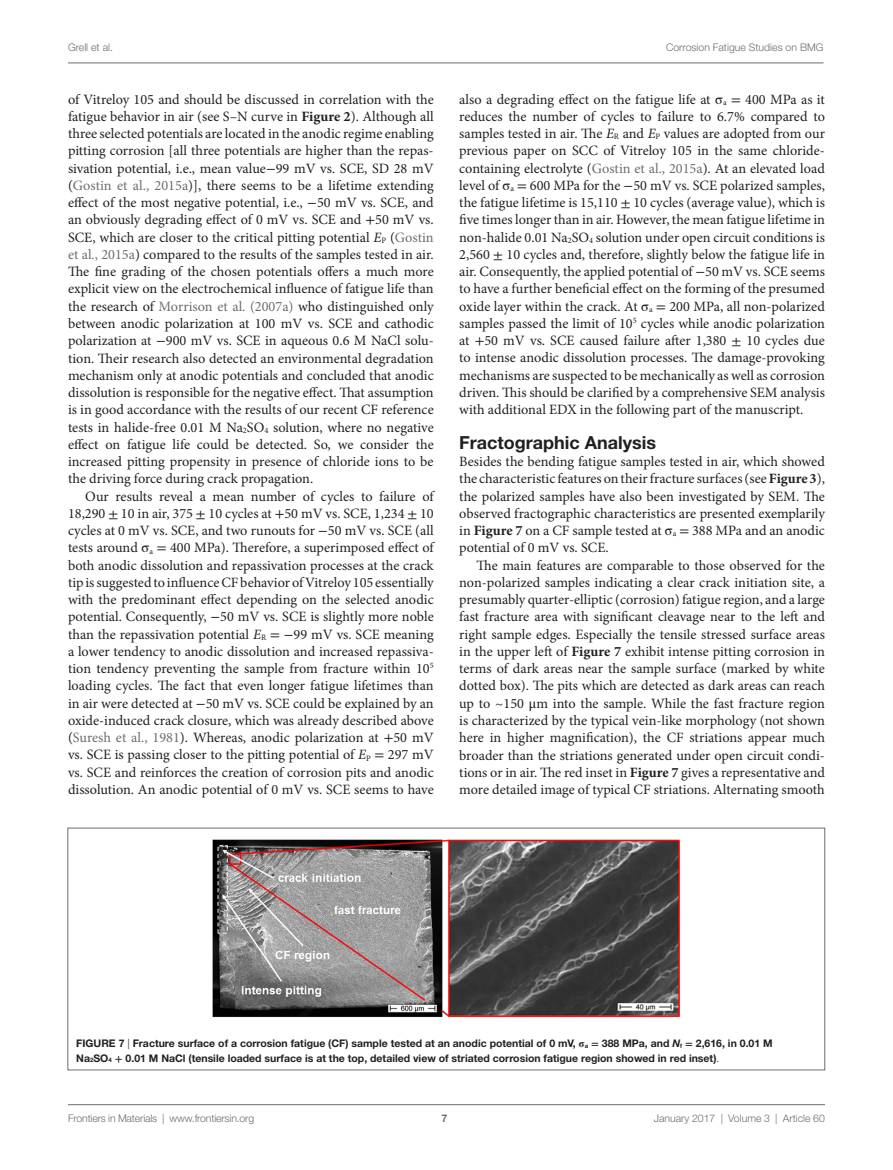
<style>
.page{position:relative;width:893px;height:1170px;background:#fff}
.page>*{position:absolute;margin:0;border:0;box-sizing:border-box;transform-origin:0 0}
.t1{font:700 18px "Helvetica Neue LT Std";color:#231f20}
.t2{font:14.25px/17.2px "Minion Pro";color:#231f20;text-align:justify}
.t3{font:700 10.5px/14.2px "Helvetica Neue LT Std";color:#231f20}
.t4{font:300 10.5px "Helvetica Neue LT Std";color:#6c6d70}
.t5{font:700 10.5px "Helvetica Neue LT Std";color:#6c6d70}
.s1{font-weight:700}
.s2{font-family:"STIX General"}
.s3{color:#6c6d70}
.s4{font-style:italic}
.s5{font-weight:300}
</style>
<div class="page">
<img style="left:212px;top:839px;width:468px;height:178px">
<hr style="left:68px;top:1104px;width:757px;height:1px;background:#6c6d70">
<hr style="left:68px;top:63px;width:755px;height:1px;background:#6c6d70">
<p class="t4" style="left:68px;top:41px;width:46px">Grell et al.</p>
<p class="t4" style="left:666px;top:41px;width:159px">Corrosion Fatigue Studies on BMG</p>
<p class="t2" style="left:68px;top:90px;width:367px">of Vitreloy 105 and should be discussed in correlation with the fatigue behavior in air (see S–N curve in <span class="s1">Figure 2</span>). Although all three selected potentials are located in the anodic regime enabling pitting corrosion [all three potentials are higher than the repas&shy;sivation potential, i.e., mean value<span class="s2">−</span>99 mV vs. SCE, SD 28 mV (<span class="s3">Gostin et al., 2015a</span>)], there seems to be a lifetime extending effect of the most negative potential, i.e., <span class="s2">−</span>50 mV vs. SCE, and an obviously degrading effect of 0 mV vs. SCE and <span class="s2">+</span>50 mV vs.<br>SCE, which are closer to the critical pitting potential <span class="s4">E</span><sub>P</sub> (<span class="s3">Gostin et al., 2015a</span>) compared to the results of the samples tested in air.<br>The fine grading of the chosen potentials offers a much more explicit view on the electrochemical influence of fatigue life than the research of <span class="s3">Morrison et al. (2007a)</span> who distinguished only between anodic polarization at 100 mV vs. SCE and cathodic polarization at <span class="s2">−</span>900 mV vs. SCE in aqueous 0.6 M NaCl solu&shy;tion. Their research also detected an environmental degradation mechanism only at anodic potentials and concluded that anodic dissolution is responsible for the negative effect. That assumption is in good accordance with the results of our recent CF reference tests in halide-free 0.01 M Na<sub>2</sub>SO<sub>4</sub> solution, where no negative effect on fatigue life could be detected. So, we consider the increased pitting propensity in presence of chloride ions to be the driving force during crack propagation.</p>
<p class="t2" style="left:68px;top:487px;width:367px;text-indent:17px">Our results reveal a mean number of cycles to failure of 18,290 <span class="s2">±</span> 10 in air, 375 <span class="s2">±</span> 10 cycles at <span class="s2">+</span>50 mV vs. SCE, 1,234 <span class="s2">±</span> 10 cycles at 0 mV vs. SCE, and two runouts for <span class="s2">−</span>50 mV vs. SCE (all tests around <span class="s2">σ</span><sub>a</sub> <span class="s2">=</span> 400 MPa). Therefore, a superimposed effect of both anodic dissolution and repassivation processes at the crack tip is suggested to influence CF behavior of Vitreloy 105 essentially with the predominant effect depending on the selected anodic potential. Consequently, <span class="s2">−</span>50 mV vs. SCE is slightly more noble than the repassivation potential <span class="s4">E</span><sub>R</sub> <span class="s2">= −</span>99 mV vs. SCE meaning a lower tendency to anodic dissolution and increased repassiva&shy;tion tendency preventing the sample from fracture within 10<sup>5 </sup>loading cycles. The fact that even longer fatigue lifetimes than in air were detected at <span class="s2">−</span>50 mV vs. SCE could be explained by an oxide-induced crack closure, which was already described above (<span class="s3">Suresh et al., 1981</span>). Whereas, anodic polarization at <span class="s2">+</span>50 mV vs. SCE is passing closer to the pitting potential of <span class="s4">E</span><sub>P</sub> <span class="s2">=</span> 297 mV vs. SCE and reinforces the creation of corrosion pits and anodic dissolution. An anodic potential of 0 mV vs. SCE seems to have</p>
<p class="t2" style="left:459px;top:90px;width:367px">also a degrading effect on the fatigue life at <span class="s2">σ</span><sub>a</sub> <span class="s2">=</span> 400 MPa as it reduces the number of cycles to failure to 6.7% compared to samples tested in air. The <span class="s4">E</span><sub>R</sub> and <span class="s4">E</span><sub>P</sub> values are adopted from our previous paper on SCC of Vitreloy 105 in the same chloride&shy;containing electrolyte (<span class="s3">Gostin et al., 2015a</span>). At an elevated load level of <span class="s2">σ</span><sub>a</sub> <span class="s2">=</span> 600 MPa for the <span class="s2">−</span>50 mV vs. SCE polarized samples, the fatigue lifetime is 15,110 <span class="s2">±</span> 10 cycles (average value), which is five times longer than in air. However, the mean fatigue lifetime in non-halide 0.01 Na<sub>2</sub>SO<sub>4</sub> solution under open circuit conditions is 2,560 <span class="s2">±</span> 10 cycles and, therefore, slightly below the fatigue life in air. Consequently, the applied potential of <span class="s2">−</span>50 mV vs. SCE seems to have a further beneficial effect on the forming of the presumed oxide layer within the crack. At <span class="s2">σ</span><sub>a</sub> <span class="s2">=</span> 200 MPa, all non-polarized samples passed the limit of 10<sup>5</sup> cycles while anodic polarization at <span class="s2">+</span>50 mV vs. SCE caused failure after 1,380 <span class="s2">±</span> 10 cycles due to intense anodic dissolution processes. The damage-provoking mechanisms are suspected to be mechanically as well as corrosion driven. This should be clarified by a comprehensive SEM analysis with additional EDX in the following part of the manuscript.</p>
<p class="t1" style="left:459px;top:431px;width:198px">Fractographic Analysis</p>
<p class="t2" style="left:459px;top:453px;width:367px">Besides the bending fatigue samples tested in air, which showed the characteristic features on their fracture surfaces (see <span class="s1">Figure 3</span>), the polarized samples have also been investigated by SEM. The observed fractographic characteristics are presented exemplarily in <span class="s1">Figure 7</span> on a CF sample tested at <span class="s2">σ</span><sub>a</sub> <span class="s2">=</span> 388 MPa and an anodic potential of 0 mV vs. SCE.</p>
<p class="t2" style="left:459px;top:556px;width:367px;text-indent:17px">The main features are comparable to those observed for the non-polarized samples indicating a clear crack initiation site, a presumably quarter-elliptic (corrosion) fatigue region, and a large fast fracture area with significant cleavage near to the left and right sample edges. Especially the tensile stressed surface areas in the upper left of <span class="s1">Figure 7</span> exhibit intense pitting corrosion in terms of dark areas near the sample surface (marked by white dotted box). The pits which are detected as dark areas can reach up to ~150 <span class="s2">μ</span>m into the sample. While the fast fracture region is characterized by the typical vein-like morphology (not shown here in higher magnification), the CF striations appear much broader than the striations generated under open circuit condi&shy;tions or in air. The red inset in <span class="s1">Figure 7</span> gives a representative and more detailed image of typical CF striations. Alternating smooth</p>
<p class="t3" style="left:76px;top:1036px;width:698px">FIG URE 7 <span class="s5">|</span> Fracture surface of a corrosion fatigue (CF) sample tested at an anodic potential of 0 mV, <span class="s2">σ</span><sub>a</sub> <span class="s2">=</span> 388 MPa, and <span class="s4">N</span><sub>f</sub> <span class="s2">=</span> 2,616, in 0.01 M<br>Na<sub>2</sub>SO<sub>4</sub> <span class="s2">+</span> 0.01 M NaCl (tensile loaded surface is at the top, detailed view of striated corrosion fatigue region showed in red inset)<span class="s5">.</span></p>
<p class="t4" style="left:68px;top:1111px;width:188px">Frontiers in Materials | www.frontiersin.org</p>
<p class="t4" style="left:654px;top:1111px;width:173px">January 2017 | Volume 3 | Article 60</p>
<p class="t5" style="left:441px;top:1111px;width:7px">7</p>
</div>
